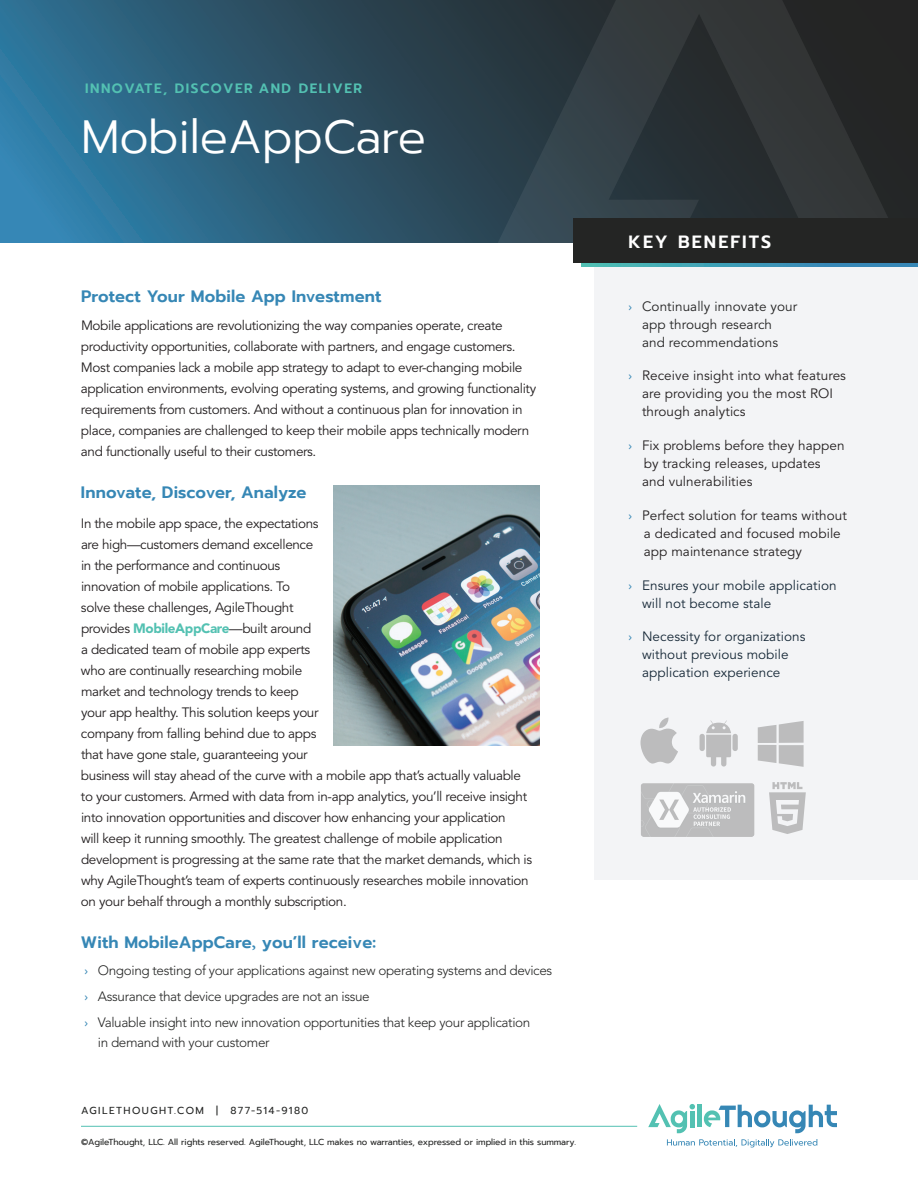
<style>
.page{position:relative;width:918px;height:1188px;background:#fff}
.page>*{position:absolute;margin:0;border:0;box-sizing:border-box;transform-origin:0 0}
.t1{font:300 46.5px "Prompt";color:#fff}
.t2{font:600 17.7px "Prompt";letter-spacing:.12em;color:#fff}
.t3{font:600 16.5px "Prompt";letter-spacing:.005em;color:#3687b5}
.t4{font:13.5px/21px "Avenir";letter-spacing:-.025em;color:#231f20}
.t5{font:13.5px/18px "Avenir";letter-spacing:.005em;color:#231f20}
.t6{font:300 13.5px/19.5px "Avenir";letter-spacing:-.025em;color:#242524}
.t7{font:13.5px/18px "Avenir";letter-spacing:.005em;color:#172938}
.t8{font:13.5px/18px "Avenir";letter-spacing:.005em;color:#242424}
.t9{font:600 13.5px "Prompt";letter-spacing:.11em;color:#53c1b2}
.t10{font:10.2px "Prompt";letter-spacing:.14em;color:#242524}
.t11{font:8.7px "Prompt";letter-spacing:-.01em;color:#242524}
.s1{font-weight:900;color:#53c1b2}
.s2{font-family:"Minion Pro";font-weight:700}
.s3{font-family:"Open Sans";font-weight:400;font-size:12px;color:#3687b5}
.s4{font-family:"Open Sans";font-size:12px;color:#3687b5}
</style>
<div class="page">
<hr style="left:81px;top:1126px;width:556px;height:1px;background:#53c1b2">
<div style="left:697px;top:1105px;width:5px;height:22px;background:#53c1b2"></div>
<svg style="left:704px;top:1105px;width:133px;height:28px"></svg>
<svg style="left:648px;top:1104px;width:47px;height:29px"></svg>
<svg style="left:667px;top:1139px;width:150px;height:8px"></svg>
<svg style="left:0;top:0;width:480px;height:243px;background:#2c5d77"></svg>
<svg style="left:480px;top:0;width:438px;height:267px;background:#30393d"></svg>
<div style="left:594px;top:266px;width:324px;height:614px;background:#f3f4f6"></div>
<svg style="left:582px;top:262px;width:336px;height:5px;background:#398398"></svg>
<div style="left:574px;top:218px;width:344px;height:44px;background:#242524"></div>
<svg style="left:640px;top:718px;width:38px;height:46px"></svg>
<div style="left:732px;top:734px;width:6px;height:17px;background:#bcbcbd;border-radius:3px"></div>
<div style="left:700px;top:734px;width:5px;height:17px;background:#bcbcbd;border-radius:3px"></div>
<svg style="left:706px;top:720px;width:25px;height:47px"></svg>
<svg style="left:758px;top:721px;width:46px;height:46px"></svg>
<svg style="left:769px;top:782px;width:37px;height:52px"></svg>
<img style="left:641px;top:783px;width:114px;height:54px">
<img style="left:333px;top:485px;width:207px;height:261px">
<p class="t9" style="left:85px;top:79px;width:278px">INNOVATE, DISCOVER AND DELIVER</p>
<p class="t1" style="left:81px;top:104px;width:347px">MobileAppCare</p>
<p class="t3" style="left:81px;top:284px;width:302px">Protect Your Mobile App Investment</p>
<p class="t4" style="left:81px;top:315px;width:457px">Mobile applications are revolutionizing the way companies operate, create productivity opportunities, collaborate with partners, and engage customers.<br>Most companies lack a mobile app strategy to adapt to ever-changing mobile application environments, evolving operating systems, and growing functionality requirements from customers. And without a continuous plan for innovation in place, companies are challenged to keep their mobile apps technically modern and functionally useful to their customers.</p>
<p class="t3" style="left:81px;top:480px;width:227px">Innovate, Discover, Analyze</p>
<p class="t4" style="left:81px;top:513px;width:453px">In the mobile app space, the expectations<br>are high—customers demand excellence<br>in the performance and continuous<br>innovation of mobile applications. To<br>solve these challenges, AgileThought<br>provides <span class="s1">MobileAppCare</span>—built around<br>a dedicated team of mobile app experts<br>who are continually researching mobile<br>market and technology trends to keep<br>your app healthy. This solution keeps your<br>company from falling behind due to apps<br>that have gone stale, guaranteeing your<br>business will stay ahead of the curve with a mobile app that’s actually valuable to your customers. Armed with data from in-app analytics, you’ll receive insight into innovation opportunities and discover how enhancing your application<br>will keep it running smoothly. The greatest challenge of mobile application development is progressing at the same rate that the market demands, which is why AgileThought’s team of experts continuously researches mobile innovation on your behalf through a monthly subscription.</p>
<p class="t3" style="left:81px;top:930px;width:297px">With MobileAppCare<span class="s2">,</span> you’ll receive:</p>
<p class="t6" style="left:84px;top:960px;width:469px"><span class="s3">›</span> Ongoing testing of your applications against new operating systems and devices</p>
<p class="t6" style="left:84px;top:987px;width:287px"><span class="s3">›</span> Assurance that device upgrades are not an issue</p>
<p class="t6" style="left:98px;top:1013px;width:434px;text-indent:-14px"><span class="s3">›</span> Valuable insight into new innovation opportunities that keep your application in demand with your customer</p>
<p class="t10" style="left:81px;top:1103px;width:229px">AGILETHOUGHT.COM | 877-514-9180</p>
<p class="t11" style="left:81px;top:1136px;width:496px">©AgileThought, LLC. All rights reserved. AgileThought, LLC makes no warranties, expressed or implied in this summary.</p>
<p class="t2" style="left:629px;top:228px;width:144px">KEY BENEFITS</p>
<p class="t8" style="left:642px;top:297px;width:157px;text-indent:-14px"><span class="s4">›</span> Continually innovate your app through research and recommendations</p>
<p class="t5" style="left:642px;top:367px;width:205px;text-indent:-14px"><span class="s4">›</span> Receive insight into what features are providing you the most ROI through analytics</p>
<p class="t5" style="left:642px;top:437px;width:204px;text-indent:-14px"><span class="s4">›</span> Fix problems before they happen by tracking releases, updates and vulnerabilities</p>
<p class="t5" style="left:644px;top:507px;width:205px;text-indent:-15px"><span class="s4">›</span> Perfect solution for teams without a dedicated and focused mobile app maintenance strategy</p>
<p class="t7" style="left:642px;top:576px;width:196px;text-indent:-14px"><span class="s4">›</span> Ensures your mobile application will not become stale</p>
<p class="t7" style="left:642px;top:628px;width:165px;text-indent:-14px"><span class="s4">›</span> Necessity for organizations without previous mobile application experience</p>
</div>
